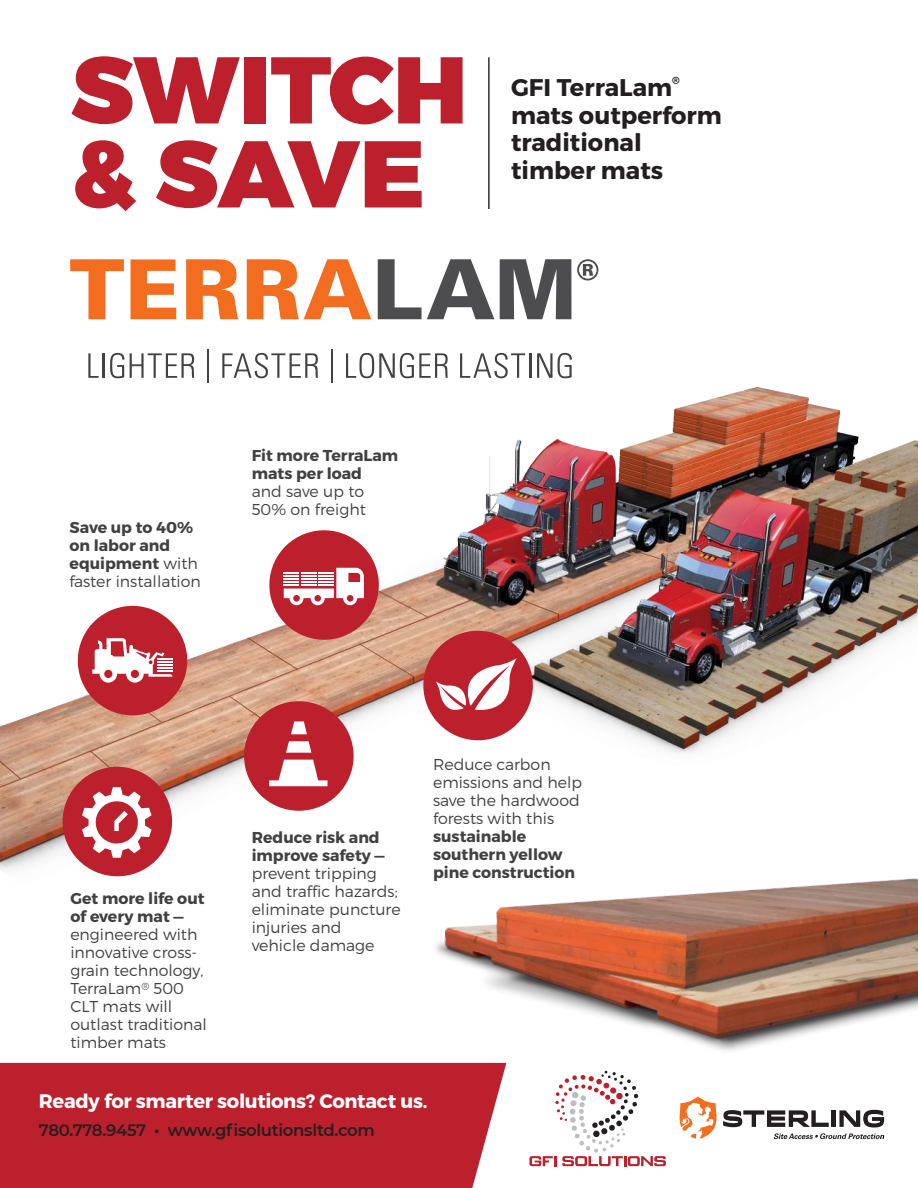
<style>
.page{position:relative;width:918px;height:1188px;background:#fff}
.page>*{position:absolute;margin:0;border:0;box-sizing:border-box;transform-origin:0 0}
.t1{font:900 94.5px/84px "Montserrat";color:#bd202d}
.t2{font:700 24.15px/27.6px "Montserrat";color:#231f20}
.t3{font:700 19.5px "Montserrat";letter-spacing:-.015em;color:#fff}
.t4{font:600 16.5px "Montserrat";letter-spacing:-.02em;color:#231f20}
.t5{font:300 15.75px/18px "Montserrat";color:#414042}
.t6{font:700 15.75px/18px "Montserrat";color:#414042}
.t7{font:700 10.5px "Montserrat";color:#231f20}
.s1{font-weight:300}
</style>
<div class="page">
<img style="left:0;top:305px;width:918px;height:572px">
<img style="left:414px;top:848px;width:504px;height:215px">
<hr style="left:488px;top:57px;width:2px;height:152px;background:#231f20">
<div style="left:0;top:1063px;width:506px;height:125px;background:#bd202d"></div>
<svg style="left:529px;top:1071px;width:137px;height:95px"></svg>
<svg style="left:680px;top:1096px;width:204px;height:43px"></svg>
<svg style="left:269px;top:530px;width:110px;height:110px"></svg>
<div style="left:244px;top:701px;width:110px;height:110px;background:#bd202d;border-radius:50%"></div>
<svg style="left:286px;top:741px;width:25px;height:12px"></svg>
<svg style="left:291px;top:721px;width:16px;height:13px"></svg>
<svg style="left:269px;top:760px;width:59px;height:26px"></svg>
<svg style="left:63px;top:767px;width:109px;height:109px"></svg>
<div style="left:423px;top:631px;width:110px;height:109px;background:#bd202d;border-radius:50%"></div>
<svg style="left:436px;top:658px;width:81px;height:52px"></svg>
<svg style="left:78px;top:606px;width:109px;height:109px"></svg>
<svg style="left:70px;top:259px;width:54px;height:60px"></svg>
<svg style="left:131px;top:259px;width:45px;height:60px"></svg>
<svg style="left:186px;top:259px;width:52px;height:60px"></svg>
<svg style="left:247px;top:259px;width:124px;height:60px"></svg>
<svg style="left:378px;top:259px;width:116px;height:60px"></svg>
<svg style="left:500px;top:259px;width:71px;height:60px"></svg>
<svg style="left:577px;top:259px;width:21px;height:21px"></svg>
<svg style="left:88px;top:353px;width:11px;height:25px"></svg>
<hr style="left:103px;top:353px;width:2px;height:25px;background:#444142">
<svg style="left:110px;top:353px;width:84px;height:25px"></svg>
<hr style="left:207px;top:350px;width:2px;height:33px;background:#444142">
<svg style="left:222px;top:353px;width:96px;height:25px"></svg>
<hr style="left:331px;top:350px;width:2px;height:33px;background:#444142">
<svg style="left:346px;top:353px;width:102px;height:25px"></svg>
<svg style="left:460px;top:353px;width:65px;height:25px"></svg>
<hr style="left:529px;top:353px;width:3px;height:25px;background:#444142">
<svg style="left:537px;top:353px;width:35px;height:25px"></svg>
<h1 class="t1" style="left:70px;top:49px;width:399px">SWITCH &amp; SAVE</h1>
<h2 class="t2" style="left:511px;top:75px;width:163px">GFI TerraLam</h2>
<p class="t7" style="left:672px;top:76px;width:9px">®</p>
<h2 class="t2" style="left:511px;top:103px;width:212px">mats outperform traditional timber mats</h2>
<p class="t6" style="left:70px;top:520px;width:133px">Save up to 40% on labor and equipment <span class="s1">with faster installation</span></p>
<p class="t6" style="left:252px;top:447px;width:148px">Fit more TerraLam mats per load</p>
<p class="t5" style="left:252px;top:484px;width:116px">and save up to<br>50% on freight</p>
<p class="t6" style="left:70px;top:891px;width:136px">Get more life out of every mat —</p>
<p class="t5" style="left:70px;top:927px;width:138px">engineered with innovative cross&shy;grain technology,<br>TerraLam<sup>®</sup> 500<br>CLT mats will outlast traditional timber mats</p>
<p class="t6" style="left:252px;top:829px;width:135px">Reduce risk and improve safety —</p>
<p class="t5" style="left:252px;top:866px;width:150px">prevent tripping and traffic hazards; eliminate puncture injuries and<br>vehicle damage</p>
<p class="t5" style="left:433px;top:757px;width:151px">Reduce carbon emissions and help save the hardwood forests with this</p>
<p class="t6" style="left:433px;top:828px;width:144px">sustainable southern yellow pine construction</p>
<p class="t3" style="left:39px;top:1092px;width:390px">Ready for smarter solutions? Contact us.</p>
<p class="t4" style="left:39px;top:1118px;width:338px">780.778.9457 • www.gfisolutionsltd.com</p>
</div>
